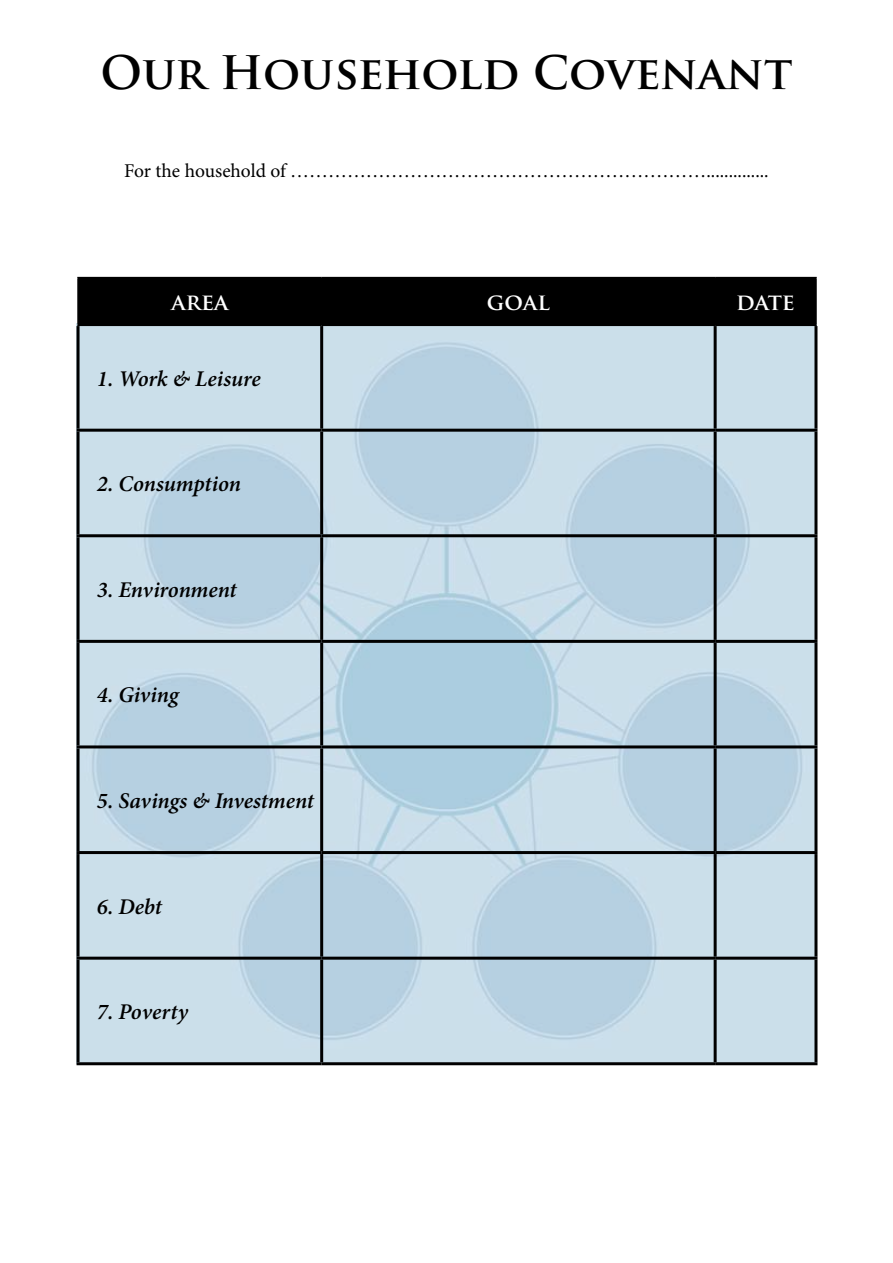
<style>
.page{position:relative;width:893px;height:1263px;background:#fff}
.page>*{position:absolute;margin:0;border:0;box-sizing:border-box;transform-origin:0 0}
.t1{font:700 45px "Trajan Pro";color:#000}
.t2{font:italic 600 22.5px "Minion Pro";letter-spacing:-.005em;color:#000}
.t3{font:700 22.5px "Trajan Pro";color:#fefefe}
.t4{font:700 22.5px "Trajan Pro";color:#fff}
.t5{font:19.5px "Minion Pro";letter-spacing:-.005em;color:#000}
</style>
<div class="page">
<img style="left:80px;top:326px;width:734px;height:736px">
<div style="left:79px;top:278px;width:736px;height:47px;background:#000"></div>
<hr style="left:77px;top:277px;width:245px;height:1px;background:#000">
<hr style="left:77px;top:278px;width:2px;height:47px;background:#000">
<hr style="left:322px;top:277px;width:393px;height:1px;background:#000">
<hr style="left:321px;top:278px;width:1px;height:47px;background:#000">
<hr style="left:715px;top:277px;width:102px;height:1px;background:#000">
<hr style="left:714px;top:278px;width:2px;height:47px;background:#000">
<hr style="left:815px;top:278px;width:2px;height:47px;background:#000">
<hr style="left:77px;top:325px;width:245px;height:1px;background:#000">
<hr style="left:322px;top:325px;width:393px;height:1px;background:#000">
<hr style="left:715px;top:325px;width:102px;height:1px;background:#000">
<hr style="left:77px;top:326px;width:3px;height:103px;background:#000">
<hr style="left:320px;top:326px;width:3px;height:103px;background:#000">
<hr style="left:714px;top:326px;width:3px;height:103px;background:#000">
<hr style="left:814px;top:326px;width:3px;height:103px;background:#000">
<hr style="left:77px;top:429px;width:245px;height:3px;background:#000">
<hr style="left:77px;top:432px;width:3px;height:102px;background:#000">
<hr style="left:322px;top:429px;width:393px;height:3px;background:#000">
<hr style="left:320px;top:432px;width:3px;height:102px;background:#000">
<hr style="left:715px;top:429px;width:102px;height:3px;background:#000">
<hr style="left:714px;top:432px;width:3px;height:102px;background:#000">
<hr style="left:814px;top:432px;width:3px;height:102px;background:#000">
<hr style="left:77px;top:534px;width:245px;height:3px;background:#000">
<hr style="left:77px;top:537px;width:3px;height:103px;background:#000">
<hr style="left:322px;top:534px;width:393px;height:3px;background:#000">
<hr style="left:320px;top:537px;width:3px;height:103px;background:#000">
<hr style="left:715px;top:534px;width:102px;height:3px;background:#000">
<hr style="left:714px;top:537px;width:3px;height:103px;background:#000">
<hr style="left:814px;top:537px;width:3px;height:103px;background:#000">
<hr style="left:77px;top:640px;width:245px;height:3px;background:#000">
<hr style="left:77px;top:643px;width:3px;height:102px;background:#000">
<hr style="left:322px;top:640px;width:393px;height:3px;background:#000">
<hr style="left:320px;top:643px;width:3px;height:102px;background:#000">
<hr style="left:715px;top:640px;width:102px;height:3px;background:#000">
<hr style="left:714px;top:643px;width:3px;height:102px;background:#000">
<hr style="left:814px;top:643px;width:3px;height:102px;background:#000">
<hr style="left:77px;top:745px;width:245px;height:3px;background:#000">
<hr style="left:77px;top:748px;width:3px;height:103px;background:#000">
<hr style="left:322px;top:745px;width:393px;height:3px;background:#000">
<hr style="left:320px;top:748px;width:3px;height:103px;background:#000">
<hr style="left:715px;top:745px;width:102px;height:3px;background:#000">
<hr style="left:714px;top:748px;width:3px;height:103px;background:#000">
<hr style="left:814px;top:748px;width:3px;height:103px;background:#000">
<hr style="left:77px;top:851px;width:245px;height:3px;background:#000">
<hr style="left:77px;top:854px;width:3px;height:103px;background:#000">
<hr style="left:322px;top:851px;width:393px;height:3px;background:#000">
<hr style="left:320px;top:854px;width:3px;height:103px;background:#000">
<hr style="left:715px;top:851px;width:102px;height:3px;background:#000">
<hr style="left:714px;top:854px;width:3px;height:103px;background:#000">
<hr style="left:814px;top:854px;width:3px;height:103px;background:#000">
<hr style="left:77px;top:957px;width:245px;height:3px;background:#000">
<hr style="left:77px;top:960px;width:3px;height:102px;background:#000">
<hr style="left:322px;top:957px;width:393px;height:3px;background:#000">
<hr style="left:320px;top:960px;width:3px;height:102px;background:#000">
<hr style="left:715px;top:957px;width:102px;height:3px;background:#000">
<hr style="left:714px;top:960px;width:3px;height:102px;background:#000">
<hr style="left:814px;top:960px;width:3px;height:102px;background:#000">
<hr style="left:77px;top:1062px;width:245px;height:3px;background:#000">
<hr style="left:322px;top:1062px;width:393px;height:3px;background:#000">
<hr style="left:715px;top:1062px;width:102px;height:3px;background:#000">
<h1 class="t1" style="left:100px;top:45px;width:694px">Our Household Covenant</h1>
<p class="t5" style="left:124px;top:158px;width:646px">For the household of …………………………………………………………..............</p>
<p class="t4" style="left:171px;top:288px;width:58px">area</p>
<p class="t3" style="left:487px;top:288px;width:64px">goal</p>
<p class="t3" style="left:736px;top:288px;width:60px">date</p>
<p class="t2" style="left:97px;top:363px;width:165px">1. Work &amp; Leisure</p>
<p class="t2" style="left:97px;top:468px;width:146px">2. Consumption</p>
<p class="t2" style="left:97px;top:574px;width:141px">3. Environment</p>
<p class="t2" style="left:97px;top:679px;width:83px">4. Giving</p>
<p class="t2" style="left:97px;top:785px;width:219px">5. Savings &amp; Investment</p>
<p class="t2" style="left:97px;top:891px;width:67px">6. Debt</p>
<p class="t2" style="left:97px;top:996px;width:93px">7. Poverty</p>
</div>
